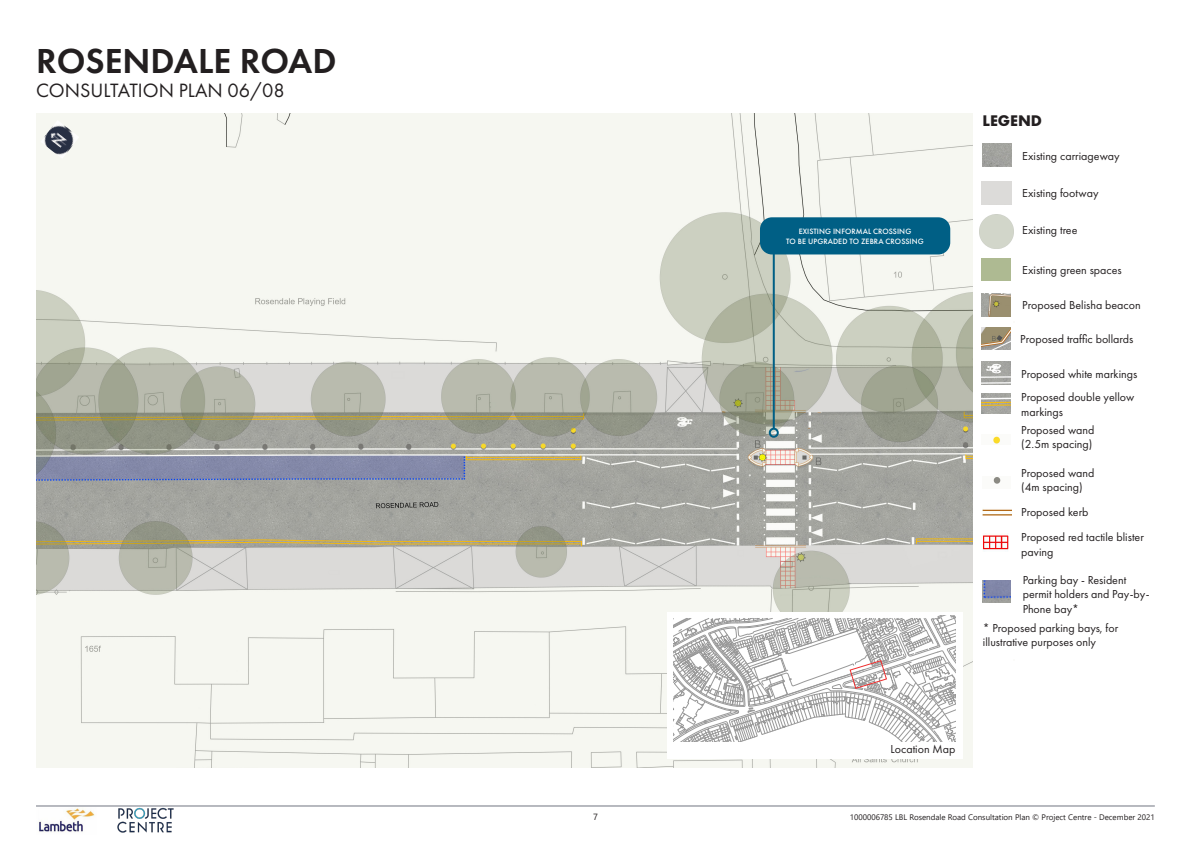
<style>
.page{position:relative;width:1191px;height:842px;background:#fff}
.page>*{position:absolute;margin:0;border:0;box-sizing:border-box;transform-origin:0 0}
.t1{font:600 36px "Futura PT";color:#231f20}
.t2{font:20px "Futura PT";color:#231f20}
.t3{font:700 16px "Futura PT";color:#231f20}
.t4{font:12px/14.4px "Futura PT";color:#231f20}
.t5{font:9px "Segoe UI";color:#231f20}
.t6{font:8px "Segoe UI";color:#231f20}
._00__DOCUMENT_-_Titl{font:500 8px "Futura PT";letter-spacing:.01em;color:#fff}
</style>
<div class="page">
<hr style="left:36px;top:805px;width:1118px;height:1px;background:#717480">
<img style="left:117px;top:805px;width:57px;height:28px">
<img style="left:39px;top:808px;width:56px;height:25px">
<img style="left:36px;top:113px;width:936px;height:654px">
<hr style="left:772px;top:239px;width:2px;height:190px;background:#005f85">
<div style="left:768px;top:428px;width:10px;height:10px;border:2px solid #005f85;border-radius:50%"></div>
<div style="left:760px;top:217px;width:190px;height:37px;background:#005f85;border-radius:12px"></div>
<img style="left:40px;top:120px;width:39px;height:39px">
<img style="left:993px;top:436px;width:8px;height:8px">
<img style="left:993px;top:477px;width:8px;height:7px">
<img style="left:982px;top:144px;width:29px;height:22px">
<img style="left:981px;top:362px;width:29px;height:22px">
<img style="left:981px;top:394px;width:29px;height:19px">
<img style="left:980px;top:215px;width:33px;height:33px">
<img style="left:981px;top:294px;width:29px;height:22px">
<img style="left:982px;top:533px;width:27px;height:18px">
<img style="left:983px;top:509px;width:28px;height:7px">
<img style="left:982px;top:580px;width:29px;height:23px">
<img style="left:981px;top:328px;width:29px;height:22px">
<div style="left:667px;top:612px;width:295px;height:146px;background:#fff"></div>
<svg style="left:674px;top:616px;width:282px;height:126px"></svg>
<p class="t1" style="left:36px;top:38px;width:302px">ROSENDALE ROAD</p>
<p class="t2" style="left:36px;top:78px;width:250px">CONSULTATION PLAN 06/08</p>
<p class="_00__DOCUMENT_-_Titl" style="left:798px;top:227px;width:114px">EXISTING INFORMAL CROSSING</p>
<p class="_00__DOCUMENT_-_Titl" style="left:786px;top:236px;width:139px">TO BE UPGRADED TO ZEBRA CROSSING</p>
<p class="t3" style="left:982px;top:110px;width:61px">LEGEND</p>
<p class="t4" style="left:1022px;top:148px;width:99px">Existing carriageway</p>
<p class="t4" style="left:1022px;top:186px;width:78px">Existing footway</p>
<p class="t4" style="left:1022px;top:223px;width:57px">Existing tree</p>
<p class="t4" style="left:1022px;top:263px;width:101px">Existing green spaces</p>
<p class="t4" style="left:1022px;top:298px;width:120px">Proposed Belisha beacon</p>
<p class="t4" style="left:1020px;top:332px;width:115px">Proposed traffic bollards</p>
<p class="t4" style="left:1021px;top:366px;width:118px">Proposed white markings</p>
<p class="t4" style="left:1021px;top:390px;width:115px">Proposed double yellow markings</p>
<p class="t4" style="left:1021px;top:422px;width:75px">Proposed wand</p>
<p class="t4" style="left:1021px;top:437px;width:72px">(2.5m spacing)</p>
<p class="t4" style="left:1021px;top:465px;width:75px">Proposed wand</p>
<p class="t4" style="left:1021px;top:480px;width:63px">(4m spacing)</p>
<p class="t4" style="left:1021px;top:504px;width:69px">Proposed kerb</p>
<p class="t4" style="left:1021px;top:530px;width:124px">Proposed red tactile blister paving</p>
<p class="t4" style="left:1022px;top:572px;width:128px">Parking bay - Resident permit holders and Pay-by-<br>Phone bay*</p>
<p class="t4" style="left:983px;top:620px;width:137px">* Proposed parking bays, for illustrative purposes only</p>
<p class="t4" style="left:890px;top:742px;width:66px">Location Map</p>
<p class="t5" style="left:593px;top:809px;width:6px">7</p>
<p class="t6" style="left:849px;top:809px;width:306px">1000006785 LBL Rosendale Road Consultation Plan © Project Centre - December 2021</p>
</div>
